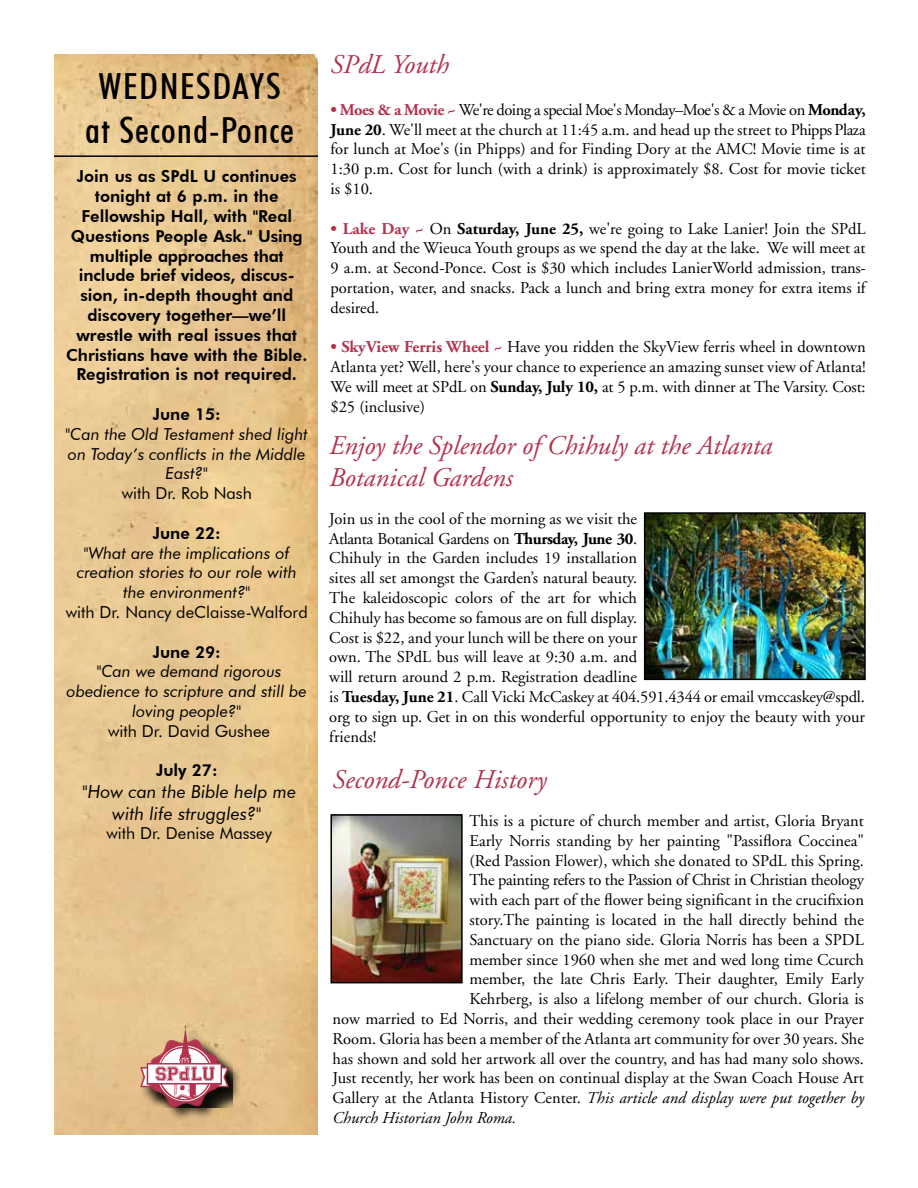
<style>
.page{position:relative;width:918px;height:1188px;background:#fff}
.page>*{position:absolute;margin:0;border:0;box-sizing:border-box;transform-origin:0 0}
.t1{font:500 condensed 36px/43.5px "Futura BT";letter-spacing:.03em;color:#000;text-align:center;scale:1.06 1}
.t2{font:italic 27px/32.4px "Adobe Garamond";color:#b2334e}
.t3{font:italic 18px/21.6px "Futura BT";color:#000;text-align:center}
.t4{font:16.5px/19.8px "Adobe Garamond";color:#000;text-align:justify}
.t5{font:800 16.5px/19.8px "Futura BT";color:#000;text-align:center}
.t6{font:italic 16.5px/19.8px "Futura BT";color:#000;text-align:center}
.t7{font:italic 16.5px "Adobe Garamond";color:#000}
.t8{font:16.5px "Futura BT";color:#000}
.t9{font:16.5px "Adobe Garamond";letter-spacing:-.02em;color:#000}
.s1{font-weight:700;color:#b2334e}
.s2{font-weight:700}
.s3{font-style:normal}
</style>
<div class="page">
<img style="left:54px;top:55px;width:263px;height:1080px">
<div style="left:140px;top:1024px;width:103px;height:98px;background:#000;opacity:.75"></div>
<div style="left:146px;top:1031px;width:86px;height:77px;background:#000;opacity:.8"></div>
<svg style="left:140px;top:1024px;width:89px;height:84px"></svg>
<hr style="left:54px;top:155px;width:264px;height:2px;background:#000">
<img style="left:333px;top:817px;width:127px;height:163px">
<div style="left:330px;top:814px;width:133px;height:169px;border:2px solid #000"></div>
<img style="left:647px;top:515px;width:216px;height:162px">
<div style="left:644px;top:512px;width:222px;height:168px;border:2px solid #000"></div>
<h1 class="t1" style="left:85px;top:65px;width:199px">WEDNESDAYS at Second-Ponce</h1>
<p class="t5" style="left:66px;top:166px;width:243px">Join us as SPdL U continues tonight at 6 p.m. in the<br>Fellowship Hall, with "Real<br>Questions People Ask." Using multiple approaches that include brief videos, discus&shy;sion, in-depth thought and discovery together—we’ll wrestle with real issues that<br>Christians have with the Bible.<br>Registration is not required.</p>
<p class="t5" style="left:153px;top:404px;width:70px">June 15:</p>
<p class="t6" style="left:66px;top:424px;width:244px">"Can the Old Testament shed light on Today’s conflicts in the Middle<br>East?"</p>
<p class="t8" style="left:122px;top:483px;width:132px">with Dr. Rob Nash</p>
<p class="t5" style="left:153px;top:523px;width:70px">June 22:</p>
<p class="t6" style="left:77px;top:543px;width:222px">"What are the implications of creation stories to our role with the environment?"</p>
<p class="t8" style="left:66px;top:602px;width:244px">with Dr. Nancy deClaisse-Walford</p>
<p class="t5" style="left:153px;top:642px;width:70px">June 29:</p>
<p class="t6" style="left:67px;top:661px;width:242px">"Can we demand rigorous obedience to scripture and still be loving people?"</p>
<p class="t8" style="left:108px;top:721px;width:163px">with Dr. David Gushee</p>
<p class="t5" style="left:156px;top:760px;width:63px">July 27:</p>
<p class="t3" style="left:83px;top:781px;width:215px">"How can the Bible help me with life struggles?"</p>
<p class="t8" style="left:106px;top:823px;width:167px">with Dr. Denise Massey</p>
<h2 class="t2" style="left:330px;top:49px;width:120px">SPdL Youth</h2>
<p class="t4" style="left:330px;top:100px;width:537px"><span class="s1">• Moes &amp; a Movie ~</span> We're doing a special Moe's Monday–Moe's &amp; a Movie on <span class="s2">Monday, June 20</span>. We'll meet at the church at 11:45 a.m. and head up the street to Phipps Plaza for lunch at Moe's (in Phipps) and for Finding Dory at the AMC! Movie time is at 1:30 p.m. Cost for lunch (with a drink) is approximately $8. Cost for movie ticket is $10.</p>
<p class="t4" style="left:330px;top:219px;width:537px"><span class="s1">• Lake Day ~</span> On <span class="s2">Saturday, June 25,</span> we're going to Lake Lanier! Join the SPdL Youth and the Wieuca Youth groups as we spend the day at the lake. We will meet at 9 a.m. at Second-Ponce. Cost is $30 which includes LanierWorld admission, trans&shy;portation, water, and snacks. Pack a lunch and bring extra money for extra items if desired.</p>
<p class="t4" style="left:330px;top:338px;width:537px"><span class="s1">• SkyView Ferris Wheel ~</span> Have you ridden the SkyView ferris wheel in downtown Atlanta yet? Well, here's your chance to experience an amazing sunset view of Atlanta!<br>We will meet at SPdL on <span class="s2">Sunday, July 10,</span> at 5 p.m. with dinner at The Varsity. Cost: $25 (inclusive)</p>
<h2 class="t2" style="left:329px;top:430px;width:445px">Enjoy the Splendor of Chihuly at the Atlanta<br>Botanical Gardens</h2>
<p class="t4" style="left:329px;top:509px;width:537px;text-align:left">Join us in the cool of the morning as we visit the<br>Atlanta Botanical Gardens on <span class="s2">Thursday, June 30</span>.<br>Chihuly in the Garden includes 19 installation<br>sites all set amongst the Garden’s natural beauty.<br>The kaleidoscopic colors of the art for which<br>Chihuly has become so famous are on full display.<br>Cost is $22, and your lunch will be there on your<br>own. The SPdL bus will leave at 9:30 a.m. and<br>will return around 2 p.m. Registration deadline<br>is <span class="s2">Tuesday, June 21</span>. Call Vicki McCaskey at 404.591.4344 or email vmccaskey@spdl. org to sign up. Get in on this wonderful opportunity to enjoy the beauty with your friends!</p>
<h2 class="t2" style="left:333px;top:764px;width:215px">Second-Ponce History</h2>
<p class="t4" style="left:469px;top:811px;width:396px">This is a picture of church member and artist, Gloria Bryant</p>
<p class="t4" style="left:469px;top:831px;width:396px">Early Norris standing by her painting "Passiflora Coccinea"</p>
<p class="t4" style="left:469px;top:851px;width:396px">(Red Passion Flower), which she donated to SPdL this Spring.</p>
<p class="t9" style="left:469px;top:871px;width:396px">The painting refers to the Passion of Christ in Christian theology</p>
<p class="t4" style="left:469px;top:891px;width:396px">with each part of the flower being significant in the crucifixion</p>
<p class="t4" style="left:469px;top:910px;width:396px">story.The painting is located in the hall directly behind the</p>
<p class="t4" style="left:469px;top:930px;width:396px">Sanctuary on the piano side. Gloria Norris has been a SPDL</p>
<p class="t4" style="left:469px;top:950px;width:396px">member since 1960 when she met and wed long time Ccurch</p>
<p class="t4" style="left:469px;top:970px;width:396px">member, the late Chris Early. Their daughter, Emily Early</p>
<p class="t4" style="left:469px;top:990px;width:396px">Kehrberg, is also a lifelong member of our church. Gloria is</p>
<p class="t4" style="left:333px;top:1009px;width:533px">now married to Ed Norris, and their wedding ceremony took place in our Prayer</p>
<p class="t4" style="left:333px;top:1029px;width:533px">Room. Gloria has been a member of the Atlanta art community for over 30 years. She</p>
<p class="t4" style="left:333px;top:1049px;width:533px">has shown and sold her artwork all over the country, and has had many solo shows.</p>
<p class="t4" style="left:333px;top:1069px;width:533px">Just recently, her work has been on continual display at the Swan Coach House Art</p>
<p class="t7" style="left:333px;top:1089px;width:533px"><span class="s3">Gallery at the Atlanta History Center.</span> This article and display were put together by</p>
<p class="t7" style="left:333px;top:1109px;width:185px">Church Historian John Roma.</p>
</div>
